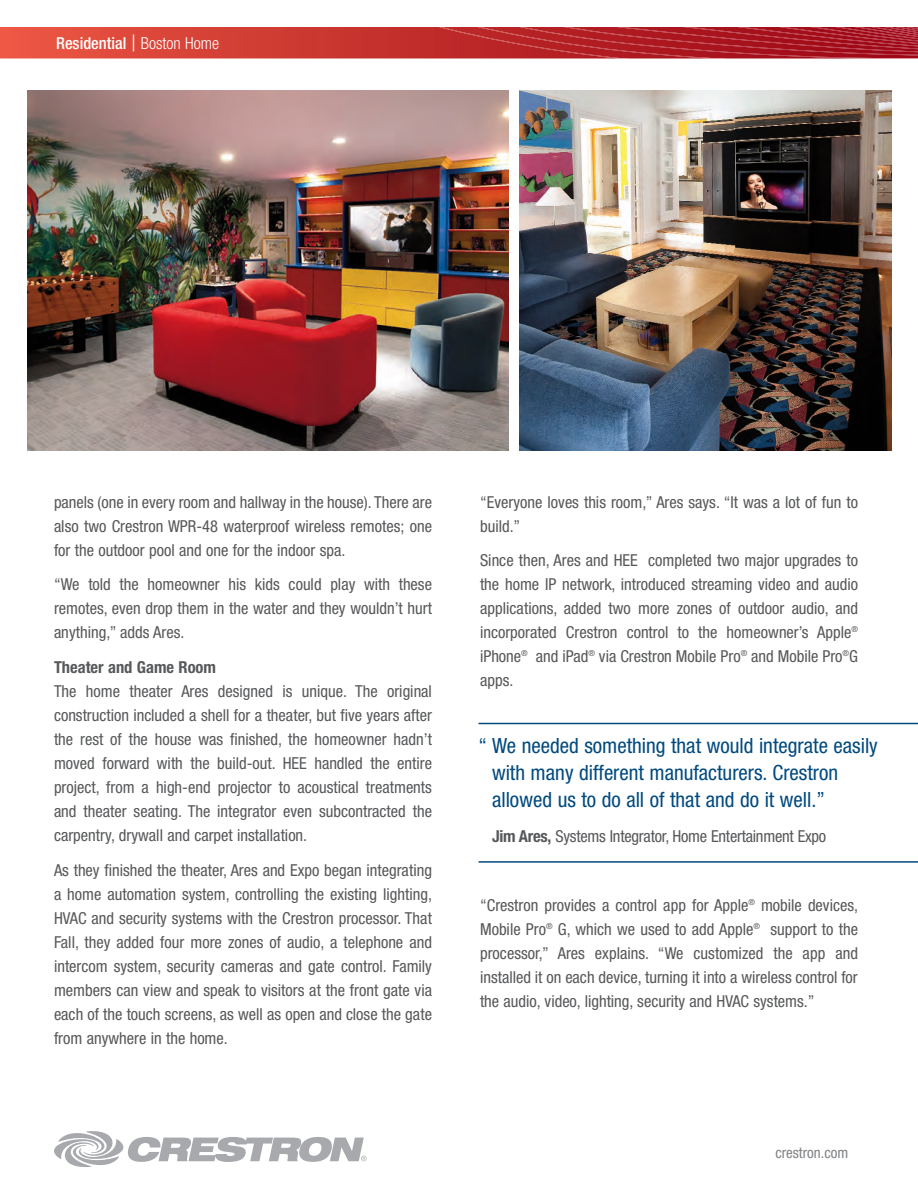
<style>
.page{position:relative;width:918px;height:1188px;background:#fff}
.page>*{position:absolute;margin:0;border:0;box-sizing:border-box;transform-origin:0 0}
.t1{font:condensed 21px/27px "Helvetica Neue";color:#004a7f}
.t2{font:condensed 16.5px/24px "Helvetica Neue";color:#57585a;text-align:justify}
.t3{font:500 condensed 16.5px "Helvetica Neue";color:#fff}
.t4{font:700 condensed 16.5px "Helvetica Neue";color:#57585a}
.t5{font:condensed 15px "Helvetica Neue";color:#808285}
.s1{font-weight:300;font-stretch:expanded;font-size:22.5px}
.s2{font-weight:300}
.s3{font-weight:700}
</style>
<div class="page">
<svg style="left:54px;top:1131px;width:313px;height:36px"></svg>
<svg style="left:0;top:27px;width:918px;height:32px;background:#c33433"></svg>
<img style="left:27px;top:91px;width:481px;height:360px">
<img style="left:520px;top:91px;width:371px;height:360px">
<hr style="left:479px;top:723px;width:439px;height:1px;background:#004a7f">
<hr style="left:479px;top:861px;width:439px;height:2px;background:#004a7f">
<p class="t3" style="left:56px;top:37px;width:165px">Residential <span class="s1">|</span> <span class="s2">Boston Home</span></p>
<p class="t2" style="left:54px;top:491px;width:380px">panels (one in every room and hallway in the house). There are also two Crestron WPR-48 waterproof wireless remotes; one for the outdoor pool and one for the indoor spa.</p>
<p class="t2" style="left:54px;top:574px;width:380px">“We told the homeowner his kids could play with these remotes, even drop them in the water and they wouldn’t hurt anything,” adds Ares.</p>
<p class="t4" style="left:54px;top:661px;width:164px">Theater and Game Room</p>
<p class="t2" style="left:54px;top:681px;width:380px">The home theater Ares designed is unique. The original construction included a shell for a theater, but five years after the rest of the house was finished, the homeowner hadn’t moved forward with the build-out. HEE handled the entire project, from a high-end projector to acoustical treatments and theater seating. The integrator even subcontracted the carpentry, drywall and carpet installation.</p>
<p class="t2" style="left:54px;top:859px;width:380px">As they finished the theater, Ares and Expo began integrating a home automation system, controlling the existing lighting, HVAC and security systems with the Crestron processor. That Fall, they added four more zones of audio, a telephone and intercom system, security cameras and gate control. Family members can view and speak to visitors at the front gate via each of the touch screens, as well as open and close the gate from anywhere in the home.</p>
<p class="t2" style="left:480px;top:491px;width:380px">“Everyone loves this room,” Ares says. “It was a lot of fun to build.”</p>
<p class="t2" style="left:480px;top:550px;width:380px">Since then, Ares and HEE completed two major upgrades to the home IP network, introduced streaming video and audio applications, added two more zones of outdoor audio, and incorporated Crestron control to the homeowner’s Apple<sup>® </sup>iPhone<sup>®</sup> and iPad<sup>®</sup> via Crestron Mobile Pro<sup>®</sup> and Mobile Pro<sup>®</sup>G apps.</p>
<p class="t1" style="left:492px;top:734px;width:387px;text-indent:-14px">“ We needed something that would integrate easily with many different manufacturers. Crestron allowed us to do all of that and do it well.”</p>
<p class="t2" style="left:492px;top:825px;width:336px"><span class="s3">Jim Ares,</span> Systems Integrator, Home Entertainment Expo</p>
<p class="t2" style="left:480px;top:895px;width:380px">“Crestron provides a control app for Apple<sup>®</sup> mobile devices, Mobile Pro<sup>®</sup> G, which we used to add Apple<sup>®</sup> support to the processor,” Ares explains. “We customized the app and installed it on each device, turning it into a wireless control for the audio, video, lighting, security and HVAC systems.”</p>
<p class="t5" style="left:775px;top:1148px;width:74px">crestron.com</p>
</div>
